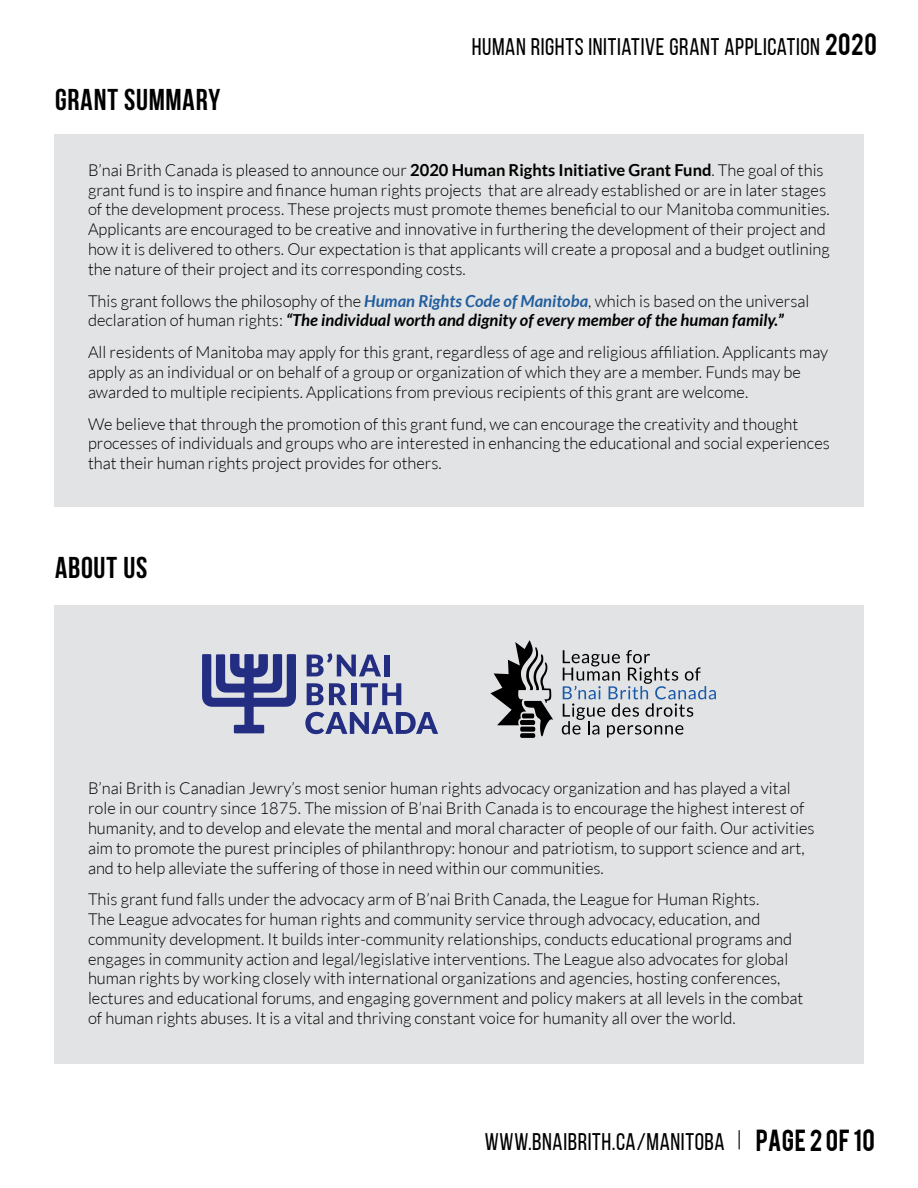
<style>
.page{position:relative;width:918px;height:1188px;background:#fff}
.page>*{position:absolute;margin:0;border:0;box-sizing:border-box;transform-origin:0 0}
.t1{font:700 30px "Bebas Neue";letter-spacing:.025em;color:#000}
.t2{font:24px "Bebas Neue";letter-spacing:.025em;color:#000}
.t3{font:24px "Bebas";letter-spacing:.025em;color:#000}
.t4{font:300 16.5px/19.8px "Lato";color:#000}
.s1{font-family:"Bebas"}
.s2{font-weight:700}
.s3{font-weight:700;font-style:italic;color:#215e9e}
.s4{font-weight:700;font-style:italic}
</style>
<div class="page">
<svg style="left:739px;top:1130px;width:1px;height:19px"></svg>
<div style="left:54px;top:134px;width:810px;height:373px;background:#e2e3e4"></div>
<div style="left:54px;top:605px;width:810px;height:458px;background:#e2e3e4"></div>
<svg style="left:307px;top:653px;width:74px;height:23px"></svg>
<div style="left:384px;top:655px;width:5px;height:21px;background:#232e83"></div>
<svg style="left:307px;top:683px;width:40px;height:22px"></svg>
<div style="left:351px;top:683px;width:5px;height:22px;background:#232e83"></div>
<svg style="left:361px;top:683px;width:40px;height:22px"></svg>
<svg style="left:305px;top:712px;width:133px;height:22px"></svg>
<svg style="left:202px;top:654px;width:94px;height:79px"></svg>
<svg style="left:490px;top:640px;width:63px;height:98px"></svg>
<svg style="left:562px;top:650px;width:154px;height:88px"></svg>
<h1 class="t1" style="left:55px;top:83px;width:167px">GRANT SUMMARY</h1>
<h2 class="t2" style="left:472px;top:33px;width:407px">HUMAN RIGHTS INITIATIVE GRANT APPLICATION <span class="s1">2020</span></h2>
<p class="t4" style="left:88px;top:160px;width:743px">B’nai Brith Canada is pleased to announce our <span class="s2">2020 Human Rights Initiative Grant Fund</span>. The goal of this grant fund is to inspire and finance human rights projects that are already established or are in later stages of the development process. These projects must promote themes beneficial to our Manitoba communities.<br>Applicants are encouraged to be creative and innovative in furthering the development of their project and how it is delivered to others. Our expectation is that applicants will create a proposal and a budget outlining the nature of their project and its corresponding costs.</p>
<p class="t4" style="left:88px;top:291px;width:723px">This grant follows the philosophy of the <span class="s3">Human Rights Code of Manitoba</span>, which is based on the universal declaration of human rights: <span class="s4">“The individual worth and dignity of every member of the human family.”</span></p>
<p class="t4" style="left:88px;top:343px;width:742px">All residents of Manitoba may apply for this grant, regardless of age and religious affiliation. Applicants may apply as an individual or on behalf of a group or organization of which they are a member. Funds may be awarded to multiple recipients. Applications from previous recipients of this grant are welcome.</p>
<p class="t4" style="left:88px;top:414px;width:743px">We believe that through the promotion of this grant fund, we can encourage the creativity and thought processes of individuals and groups who are interested in enhancing the educational and social experiences that their human rights project provides for others.</p>
<h1 class="t1" style="left:55px;top:551px;width:94px">ABOUT US</h1>
<p class="t4" style="left:88px;top:779px;width:728px">B’nai Brith is Canadian Jewry’s most senior human rights advocacy organization and has played a vital role in our country since 1875. The mission of B’nai Brith Canada is to encourage the highest interest of humanity, and to develop and elevate the mental and moral character of people of our faith. Our activities aim to promote the purest principles of philanthropy: honour and patriotism, to support science and art, and to help alleviate the suffering of those in need within our communities.</p>
<p class="t4" style="left:88px;top:890px;width:717px">This grant fund falls under the advocacy arm of B’nai Brith Canada, the League for Human Rights.<br>The League advocates for human rights and community service through advocacy, education, and community development. It builds inter-community relationships, conducts educational programs and engages in community action and legal/legislative interventions. The League also advocates for global human rights by working closely with international organizations and agencies, hosting conferences, lectures and educational forums, and engaging government and policy makers at all levels in the combat of human rights abuses. It is a vital and thriving constant voice for humanity all over the world.</p>
<h2 class="t2" style="left:485px;top:1129px;width:241px">WWW.BNAIBRITH.CA/MANITOBA</h2>
<h2 class="t3" style="left:756px;top:1123px;width:120px">PAGE 2 OF 10</h2>
</div>
